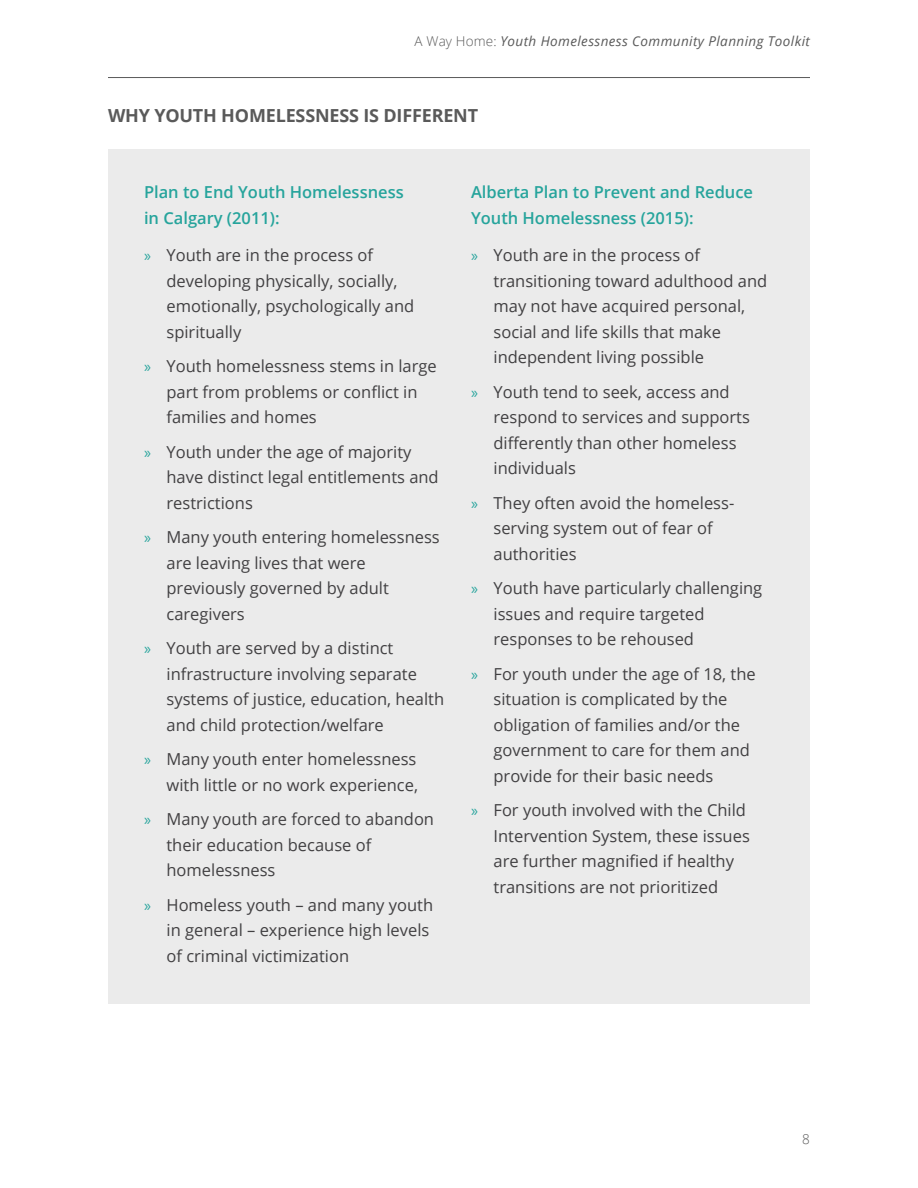
<style>
.page{position:relative;width:918px;height:1188px;background:#fff}
.page>*{position:absolute;margin:0;border:0;box-sizing:border-box;transform-origin:0 0}
.t1{font:700 18px "Open Sans";letter-spacing:-.01em;color:#5a5a5a}
.t2{font:16.5px/25.5px "Open Sans";color:#414042}
.t3{font:600 16.5px/25.5px "Open Sans";color:#26a49c}
.t4{font:italic 13.5px "Open Sans";letter-spacing:.03em;color:#5a5a5a}
.t5{font:300 13.5px "Open Sans";color:#5a5a5a}
.s1{font-weight:300;font-style:normal}
.s2{font-family:"Myriad Pro";color:#26a49c}
</style>
<div class="page">
<hr style="left:108px;top:77px;width:702px;height:1px;background:#5a5a5a">
<div style="left:108px;top:150px;width:702px;height:854px;background:#ebebeb"></div>
<p class="t4" style="left:415px;top:32px;width:397px"><span class="s1">A Way Home:</span> Youth Homelessness Community Planning Toolkit</p>
<p class="t1" style="left:108px;top:103px;width:372px">WHY YOUTH HOMELESSNESS IS DIFFERENT</p>
<p class="t3" style="left:144px;top:179px;width:261px">Plan to End Youth Homelessness in Calgary (2011):</p>
<p class="t2" style="left:167px;top:242px;width:249px;text-indent:-23px"><span class="s2">»</span> Youth are in the process of developing physically, socially, emotionally, psychologically and spiritually</p>
<p class="t2" style="left:167px;top:353px;width:272px;text-indent:-23px"><span class="s2">»</span> Youth homelessness stems in large part from problems or conflict in families and homes</p>
<p class="t2" style="left:167px;top:439px;width:274px;text-indent:-23px"><span class="s2">»</span> Youth under the age of majority have distinct legal entitlements and restrictions</p>
<p class="t2" style="left:167px;top:524px;width:275px;text-indent:-23px"><span class="s2">»</span> Many youth entering homelessness are leaving lives that were previously governed by adult caregivers</p>
<p class="t2" style="left:167px;top:635px;width:279px;text-indent:-23px"><span class="s2">»</span> Youth are served by a distinct infrastructure involving separate systems of justice, education, health and child protection/welfare</p>
<p class="t2" style="left:144px;top:746px;width:276px;text-align:right"><span class="s2">»</span> Many youth enter homelessness with little or no work experience,</p>
<p class="t2" style="left:167px;top:806px;width:269px;text-indent:-23px"><span class="s2">»</span> Many youth are forced to abandon their education because of homelessness</p>
<p class="t2" style="left:167px;top:892px;width:268px;text-indent:-23px"><span class="s2">»</span> Homeless youth – and many youth in general – experience high levels of criminal victimization</p>
<p class="t3" style="left:471px;top:179px;width:284px">Alberta Plan to Prevent and Reduce<br>Youth Homelessness (2015):</p>
<p class="t2" style="left:494px;top:242px;width:275px;text-indent:-23px"><span class="s2">»</span> Youth are in the process of transitioning toward adulthood and may not have acquired personal, social and life skills that make independent living possible</p>
<p class="t2" style="left:494px;top:379px;width:258px;text-indent:-23px"><span class="s2">»</span> Youth tend to seek, access and respond to services and supports differently than other homeless individuals</p>
<p class="t2" style="left:494px;top:490px;width:242px;text-indent:-23px"><span class="s2">»</span> They often avoid the homeless&shy;serving system out of fear of authorities</p>
<p class="t2" style="left:494px;top:575px;width:270px;text-indent:-23px"><span class="s2">»</span> Youth have particularly challenging issues and require targeted responses to be rehoused</p>
<p class="t2" style="left:494px;top:661px;width:264px;text-indent:-23px"><span class="s2">»</span> For youth under the age of 18, the situation is complicated by the obligation of families and/or the government to care for them and provide for their basic needs</p>
<p class="t2" style="left:494px;top:797px;width:258px;text-indent:-23px"><span class="s2">»</span> For youth involved with the Child Intervention System, these issues are further magnified if healthy transitions are not prioritized</p>
<p class="t5" style="left:802px;top:1130px;width:9px">8</p>
</div>
